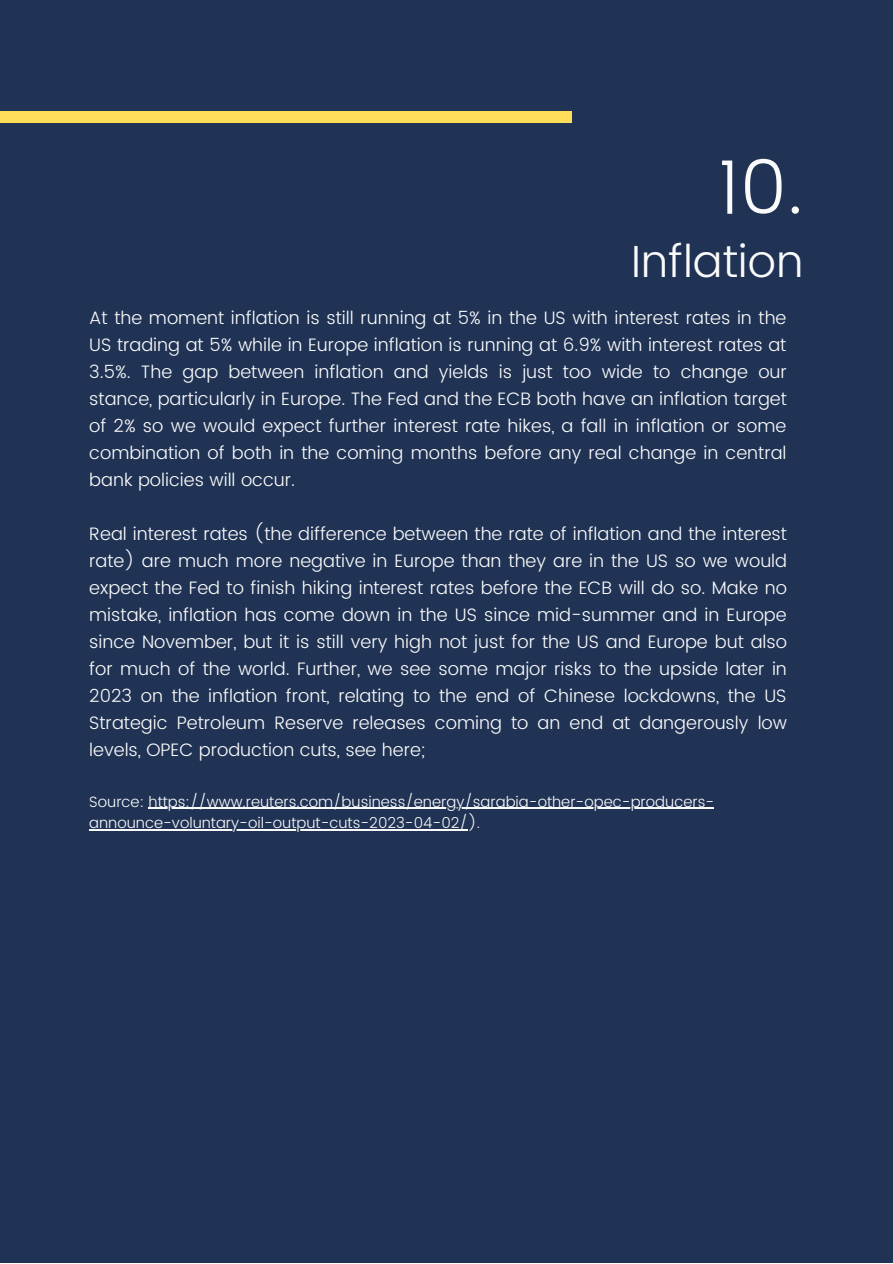
<style>
.page{position:relative;width:893px;height:1264px;background:#fff}
.page>*{position:absolute;margin:0;border:0;box-sizing:border-box;transform-origin:0 0}
.t1{font:300 75px "Poppins";color:#fbfbfc}
.t2{font:300 45px "Poppins";color:#fbfbfc}
.t3{font:300 18px/27px "Poppins";color:#fbfbfc;text-align:justify}
.t4{font:300 15px/21.3px "Poppins";color:#fbfbfc}
</style>
<div class="page">
<div style="left:0;top:0;width:892px;height:1262px;background:#203354"></div>
<hr style="left:149px;top:807px;width:565px;height:2px;background:#fbfbfc">
<hr style="left:89px;top:829px;width:379px;height:1px;background:#fbfbfc">
<div style="left:0;top:111px;width:572px;height:11px;background:#ffde59"></div>
<h1 class="t1" style="left:717px;top:144px;width:87px">10.</h1>
<h2 class="t2" style="left:631px;top:235px;width:174px">Inflation</h2>
<p class="t3" style="left:89px;top:304px;width:699px">At the moment inflation is still running at 5% in the US with interest rates in the US trading at 5% while in Europe inflation is running at 6.9% with interest rates at 3.5%. The gap between inflation and yields is just too wide to change our stance, particularly in Europe. The Fed and the ECB both have an inflation target of 2% so we would expect further interest rate hikes, a fall in inflation or some combination of both in the coming months before any real change in central bank policies will occur.</p>
<p class="t3" style="left:89px;top:520px;width:699px">Real interest rates (the difference between the rate of inflation and the interest rate) are much more negative in Europe than they are in the US so we would expect the Fed to finish hiking interest rates before the ECB will do so. Make no mistake, inflation has come down in the US since mid-summer and in Europe since November, but it is still very high not just for the US and Europe but also for much of the world. Further, we see some major risks to the upside later in 2023 on the inflation front, relating to the end of Chinese lockdowns, the US Strategic Petroleum Reserve releases coming to an end at dangerously low levels, OPEC production cuts, see here;</p>
<p class="t4" style="left:89px;top:790px;width:626px">Source: https://www.reuters.com/business/energy/sarabia-other-opec-producers&shy;announce-voluntary-oil-output-cuts-2023-04-02/).</p>
</div>
